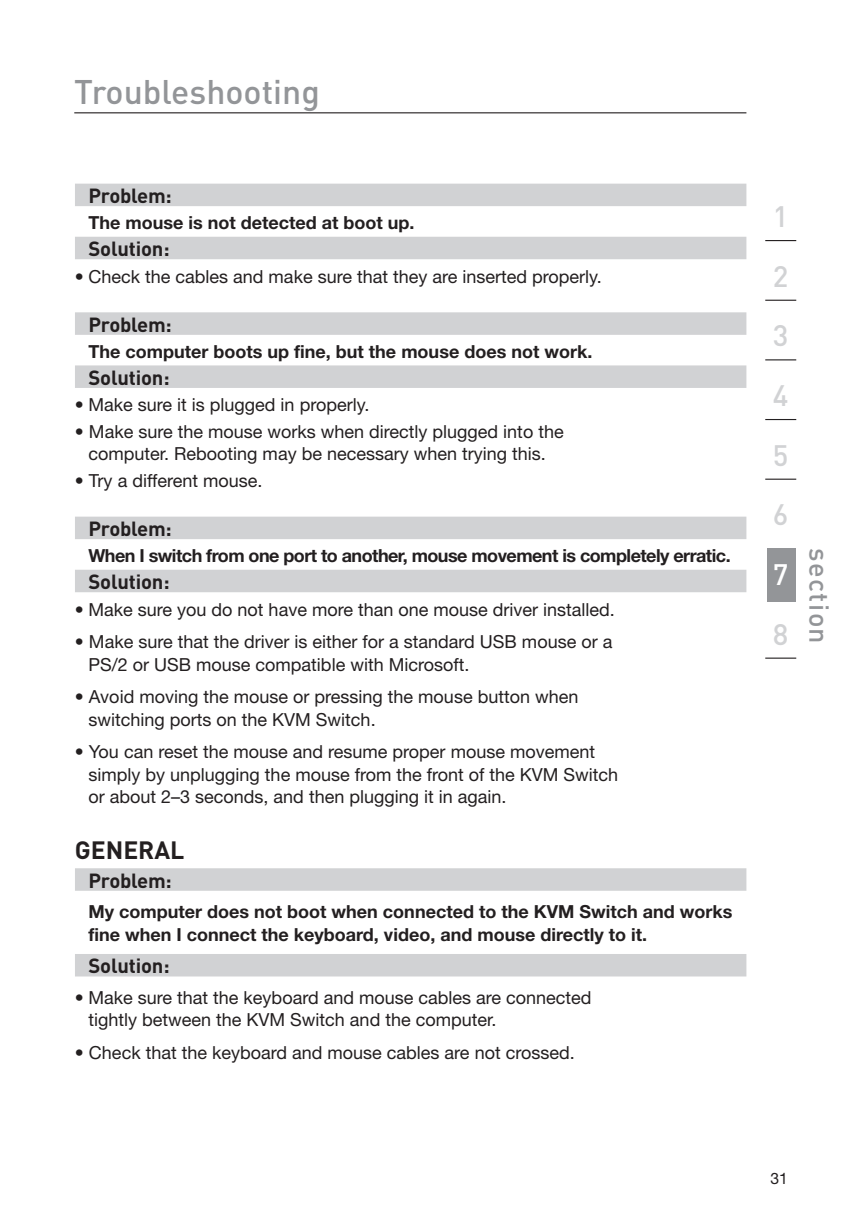
<style>
.page{position:relative;width:851px;height:1215px;background:#fff}
.page>*{position:absolute;margin:0;border:0;box-sizing:border-box;transform-origin:0 0}
.t1{font:500 33.75px "DINOT";color:#939598}
.t2{font:500 29.25px/59.6px "DINOT";color:#d1d2d4;text-align:justify}
.t3{font:500 29.25px "DINOT";color:#fff}
.t4{font:500 27px "DINOT";letter-spacing:.05em;color:#939598}
.t5{font:700 24.75px "DINOT";color:#231f20}
.t6{font:700 20.25px "DINOT";letter-spacing:-.01em;color:#231f20}
.t7{font:18px/22.5px "Helvetica Neue LT Pro";color:#231f20}
.t8{font:700 18px/22.5px "Helvetica Neue LT Pro";color:#231f20}
.t9{font:700 18px "Helvetica Neue LT Pro";letter-spacing:-.03em;color:#231f20}
.t10{font:15.75px "Helvetica Neue LT Pro";color:#231f20}
</style>
<div class="page">
<div style="left:767px;top:548px;width:28px;height:54px;background:#939598"></div>
<hr style="left:765px;top:240px;width:31px;height:1px;background:#231f20">
<hr style="left:765px;top:300px;width:31px;height:1px;background:#231f20">
<hr style="left:765px;top:359px;width:31px;height:1px;background:#231f20">
<hr style="left:765px;top:419px;width:31px;height:1px;background:#231f20">
<hr style="left:765px;top:479px;width:31px;height:1px;background:#231f20">
<hr style="left:765px;top:658px;width:31px;height:1px;background:#231f20">
<hr style="left:74px;top:112px;width:672px;height:1px;background:#231f20">
<div style="left:75px;top:184px;width:671px;height:22px;background:#d1d2d4"></div>
<div style="left:75px;top:237px;width:671px;height:22px;background:#d1d2d4"></div>
<div style="left:75px;top:312px;width:671px;height:23px;background:#d1d2d4"></div>
<div style="left:75px;top:365px;width:671px;height:23px;background:#d1d2d4"></div>
<div style="left:75px;top:517px;width:671px;height:22px;background:#d1d2d4"></div>
<div style="left:75px;top:570px;width:671px;height:22px;background:#d1d2d4"></div>
<div style="left:75px;top:868px;width:671px;height:23px;background:#d1d2d4"></div>
<div style="left:75px;top:954px;width:671px;height:22px;background:#d1d2d4"></div>
<h1 class="t1" style="left:74px;top:69px;width:247px">Troubleshooting</h1>
<p class="t6" style="left:88px;top:182px;width:85px">Problem:</p>
<p class="t8" style="left:88px;top:211px;width:327px">The mouse is not detected at boot up.</p>
<p class="t6" style="left:88px;top:235px;width:83px">Solution:</p>
<p class="t7" style="left:75px;top:264px;width:528px">• Check the cables and make sure that they are inserted properly.</p>
<p class="t6" style="left:88px;top:311px;width:85px">Problem:</p>
<p class="t8" style="left:88px;top:340px;width:505px">The computer boots up fine, but the mouse does not work.</p>
<p class="t6" style="left:88px;top:364px;width:83px">Solution:</p>
<p class="t7" style="left:75px;top:393px;width:296px">• Make sure it is plugged in properly.</p>
<p class="t7" style="left:75px;top:420px;width:490px;text-align:center">• Make sure the mouse works when directly plugged into the computer. Rebooting may be necessary when trying this.</p>
<p class="t7" style="left:75px;top:469px;width:189px">• Try a different mouse.</p>
<p class="t6" style="left:88px;top:515px;width:85px">Problem:</p>
<p class="t9" style="left:88px;top:545px;width:643px">When I switch from one port to another, mouse movement is completely erratic.</p>
<p class="t6" style="left:88px;top:568px;width:83px">Solution:</p>
<p class="t7" style="left:75px;top:597px;width:541px">• Make sure you do not have more than one mouse driver installed.</p>
<p class="t7" style="left:88px;top:630px;width:525px;text-indent:-14px">• Make sure that the driver is either for a standard USB mouse or a<br>PS/2 or USB mouse compatible with Microsoft.</p>
<p class="t7" style="left:88px;top:685px;width:491px;text-indent:-14px">• Avoid moving the mouse or pressing the mouse button when switching ports on the KVM Switch.</p>
<p class="t7" style="left:88px;top:740px;width:531px;text-indent:-14px">• You can reset the mouse and resume proper mouse movement simply by unplugging the mouse from the front of the KVM Switch or about 2–3 seconds, and then plugging it in again.</p>
<h3 class="t5" style="left:75px;top:833px;width:111px">GENERAL</h3>
<p class="t6" style="left:88px;top:866px;width:85px">Problem:</p>
<p class="t8" style="left:88px;top:900px;width:645px">My computer does not boot when connected to the KVM Switch and works fine when I connect the keyboard, video, and mouse directly to it.</p>
<p class="t6" style="left:88px;top:952px;width:83px">Solution:</p>
<p class="t7" style="left:88px;top:986px;width:504px;text-indent:-14px">• Make sure that the keyboard and mouse cables are connected tightly between the KVM Switch and the computer.</p>
<p class="t7" style="left:75px;top:1041px;width:501px">• Check that the keyboard and mouse cables are not crossed.</p>
<h2 class="t2" style="left:773px;top:185px;width:17px">1<br>2<br>3<br>4<br>5<br>6</h2>
<h2 class="t3" style="left:773px;top:554px;width:17px">7</h2>
<h2 class="t2" style="left:773px;top:603px;width:17px">8</h2>
<h3 class="t4" style="left:837px;top:548px;width:97px;rotate:90deg">section</h3>
<p class="t10" style="left:770px;top:1169px;width:19px">31</p>
</div>
